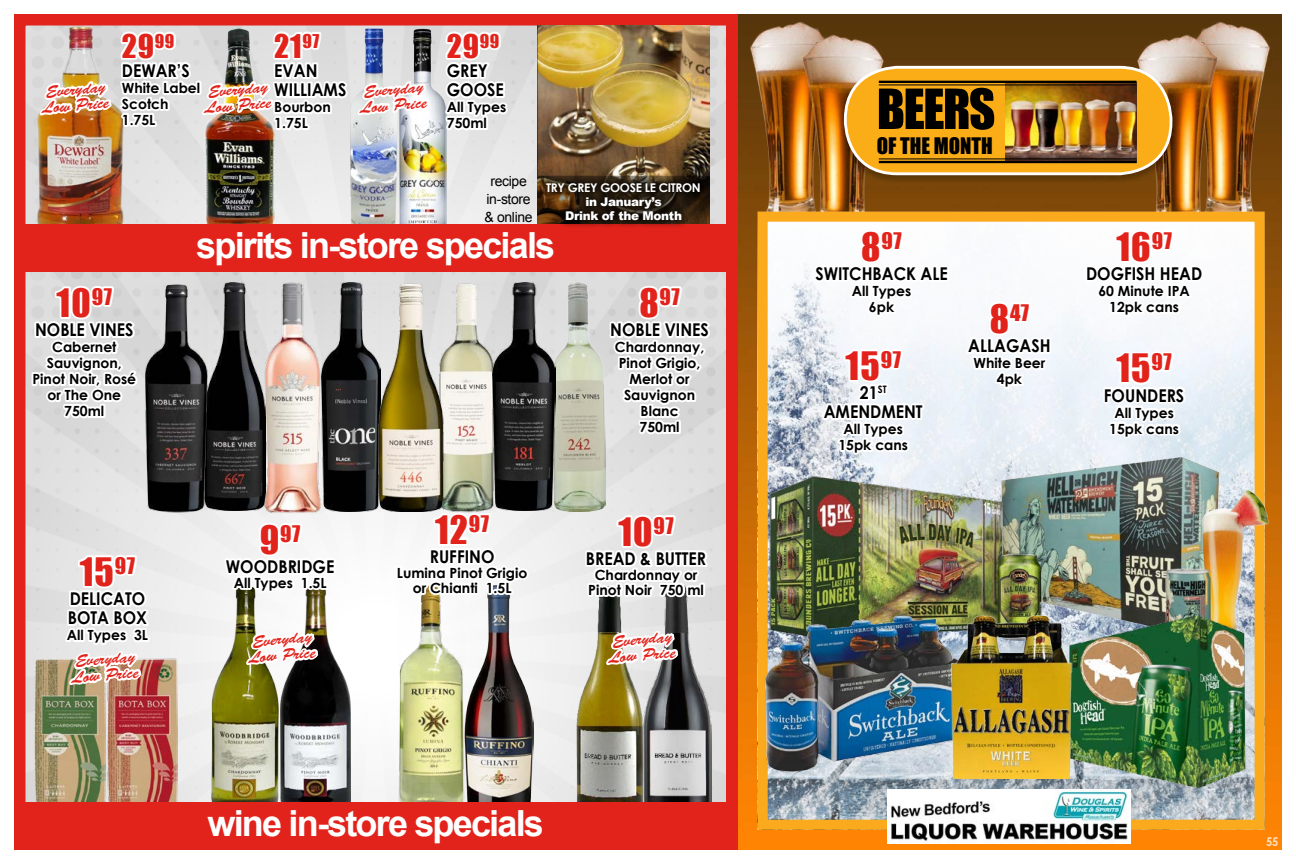
<style>
.page{position:relative;width:1296px;height:864px;background:#fff}
.page>*{position:absolute;margin:0;border:0;box-sizing:border-box;transform-origin:0 0}
.t1{font:51.1px "Impact";letter-spacing:-.03em;color:#000}
.t2{font:700 36px "Arial";letter-spacing:-.05em;color:#fff}
.t3{font:36px "Impact";letter-spacing:.03em;color:#e2231b}
.t4{font:30px "Impact";color:#e2231b}
.t5{font:21px "Impact";letter-spacing:.03em;color:#e2231b}
.t6{font:20.9px "Impact";color:#000}
.t7{font:700 17.6px/19.2px "Century Gothic";color:#000;scale:.91 1}
.t8{font:16px/16px "Brush Script Std";color:#e2231b;text-align:center}
.t9{font:700 14px/16px "Century Gothic";color:#000;text-align:center}
.t10{font:14px/18px "Arial";letter-spacing:-.025em;color:#000;text-align:center}
.t11{font:700 12.1px "Century Gothic";color:#fff;scale:.91 1}
.t12{font:900 12px/14px "Arial";letter-spacing:-.025em;color:#fff;text-align:center}
.t13{font:700 12px "Century Gothic";letter-spacing:-.025em;color:#fff}
.s1{font-size:36px}
</style>
<div class="page">
<img style="left:738px;top:15px;width:543px;height:834px">
<img style="left:744px;top:16px;width:96px;height:216px">
<img style="left:799px;top:28px;width:84px;height:184px">
<img style="left:1181px;top:16px;width:96px;height:216px">
<img style="left:1138px;top:28px;width:84px;height:184px">
<img style="left:27px;top:27px;width:698px;height:198px">
<div style="left:14px;top:14px;width:724px;height:266px;border:12px solid #e2231b"></div>
<img style="left:27px;top:272px;width:698px;height:531px">
<div style="left:14px;top:252px;width:724px;height:598px;border:12px solid #e2231b"></div>
<img style="left:769px;top:223px;width:485px;height:596px">
<div style="left:758px;top:212px;width:507px;height:618px;border:10px solid #fbaa1e"></div>
<div style="left:839px;top:66px;width:338px;height:118px;background:#000;opacity:.25"></div>
<div style="left:845px;top:67px;width:326px;height:107px;background:#fbad18;border-radius:52px"></div>
<div style="left:844px;top:66px;width:328px;height:109px;border:3px solid #fff;border-radius:52px"></div>
<img style="left:1005px;top:83px;width:132px;height:78px">
<hr style="left:879px;top:81px;width:258px;height:2px;background:#000">
<hr style="left:879px;top:85px;width:258px;height:1px;background:#000">
<hr style="left:879px;top:161px;width:258px;height:2px;background:#000">
<hr style="left:879px;top:159px;width:258px;height:1px;background:#000">
<img style="left:645px;top:606px;width:67px;height:197px">
<img style="left:209px;top:586px;width:142px;height:217px">
<img style="left:465px;top:586px;width:69px;height:217px">
<img style="left:154px;top:659px;width:24px;height:144px">
<img style="left:35px;top:658px;width:27px;height:145px">
<img style="left:398px;top:604px;width:67px;height:199px">
<img style="left:575px;top:586px;width:70px;height:217px">
<img style="left:433px;top:28px;width:13px;height:197px">
<div style="left:529px;top:17px;width:189px;height:208px;background:#000;opacity:.4"></div>
<div style="left:14px;top:225px;width:724px;height:47px;background:#e2231b"></div>
<div style="left:14px;top:803px;width:724px;height:47px;background:#e2231b"></div>
<div style="left:538px;top:174px;width:170px;height:54px;background:#000;opacity:.6"></div>
<svg style="left:442px;top:24px;width:69px;height:110px"></svg>
<svg style="left:1083px;top:224px;width:123px;height:95px"></svg>
<svg style="left:811px;top:224px;width:140px;height:95px"></svg>
<svg style="left:1101px;top:345px;width:88px;height:95px"></svg>
<svg style="left:819px;top:343px;width:107px;height:114px"></svg>
<svg style="left:964px;top:277px;width:89px;height:114px"></svg>
<img style="left:207px;top:422px;width:56px;height:89px">
<img style="left:323px;top:422px;width:55px;height:90px">
<img style="left:145px;top:422px;width:62px;height:91px">
<img style="left:263px;top:422px;width:60px;height:92px">
<img style="left:443px;top:282px;width:50px;height:225px">
<img style="left:493px;top:282px;width:112px;height:229px">
<img style="left:378px;top:282px;width:65px;height:230px">
<svg style="left:608px;top:280px;width:105px;height:158px"></svg>
<img style="left:30px;top:24px;width:403px;height:398px">
<div style="left:100px;top:404px;width:6px;height:14px;border:4px solid #fff"></div>
<svg style="left:221px;top:517px;width:117px;height:78px"></svg>
<svg style="left:394px;top:507px;width:138px;height:97px"></svg>
<svg style="left:583px;top:509px;width:129px;height:97px"></svg>
<img style="left:1002px;top:456px;width:217px;height:157px">
<img style="left:1165px;top:485px;width:106px;height:172px">
<img style="left:769px;top:476px;width:273px;height:138px">
<img style="left:1066px;top:611px;width:185px;height:180px">
<img style="left:765px;top:614px;width:183px;height:157px">
<img style="left:948px;top:613px;width:124px;height:165px">
<svg style="left:603px;top:628px;width:78px;height:175px"></svg>
<img style="left:243px;top:628px;width:78px;height:175px">
<img style="left:62px;top:549px;width:92px;height:254px">
<img style="left:887px;top:789px;width:244px;height:54px">
<p class="t8" style="left:40px;top:84px;width:68px;rotate:-5deg">Everyday<br>Low Price</p>
<h3 class="t4" style="left:122px;top:23px;width:54px">29<sup>99</sup></h3>
<p class="t7" style="left:122px;top:60px;width:76px">DEWAR’S</p>
<p class="t9" style="left:122px;top:79px;width:80px;text-align:left">White Label<br>Scotch<br>1.75L</p>
<h3 class="t4" style="left:274px;top:23px;width:47px">21<sup>97</sup></h3>
<p class="t7" style="left:274px;top:60px;width:81px">EVAN<br>WILLIAMS</p>
<p class="t9" style="left:274px;top:98px;width:58px;text-align:left">Bourbon<br>1.75L</p>
<p class="t8" style="left:202px;top:84px;width:68px;rotate:-5deg">Everyday<br>Low Price</p>
<p class="t8" style="left:358px;top:84px;width:68px;rotate:-5deg">Everyday<br>Low Price</p>
<h3 class="t4" style="left:447px;top:23px;width:54px">29<sup>99</sup></h3>
<p class="t7" style="left:447px;top:60px;width:64px">GREY<br>GOOSE</p>
<p class="t9" style="left:447px;top:98px;width:61px;text-align:left">All Types<br>750ml</p>
<p class="t10" style="left:485px;top:172px;width:50px">recipe in-store &amp; online</p>
<h2 class="t2" style="left:196px;top:222px;width:360px">spirits in-store specials</h2>
<p class="t13" style="left:546px;top:178px;width:156px">TRY GREY GOOSE LE CITRON</p>
<p class="t12" style="left:565px;top:194px;width:118px">in January’s<br>Drink of the Month</p>
<h2 class="t3" style="left:57px;top:275px;width:57px">10<sup>97</sup></h2>
<p class="t7" style="left:35px;top:319px;width:110px">NOBLE VINES</p>
<p class="t9" style="left:32px;top:338px;width:105px">Cabernet<br>Sauvignon,<br>Pinot Noir, Rosé or The One<br>750ml</p>
<h3 class="t5" style="left:260px;top:517px;width:42px"><span class="s1">9</span>97</h3>
<p class="t7" style="left:226px;top:556px;width:121px">WOODBRIDGE</p>
<p class="t9" style="left:234px;top:574px;width:94px">All Types 1.5L</p>
<h2 class="t3" style="left:80px;top:544px;width:57px">15<sup>97</sup></h2>
<p class="t7" style="left:68px;top:588px;width:89px">DELICATO<br>BOTA BOX</p>
<p class="t9" style="left:67px;top:626px;width:83px">All Types 3L</p>
<p class="t8" style="left:252px;top:634px;width:61px;rotate:-5deg">Everyday</p>
<p class="t8" style="left:75px;top:654px;width:61px;rotate:-5deg">Everyday</p>
<p class="t8" style="left:248px;top:650px;width:68px;rotate:-5deg">Low Price</p>
<p class="t8" style="left:71px;top:670px;width:68px;rotate:-5deg">Low Price</p>
<h2 class="t3" style="left:435px;top:502px;width:56px">12<sup>97</sup></h2>
<p class="t7" style="left:430px;top:546px;width:73px">RUFFINO</p>
<p class="t9" style="left:397px;top:565px;width:132px;line-height:15px">Lumina Pinot Grigio or Chianti 1.5L</p>
<h3 class="t5" style="left:639px;top:280px;width:42px"><span class="s1">8</span>97</h3>
<p class="t7" style="left:610px;top:319px;width:110px">NOBLE VINES</p>
<p class="t9" style="left:615px;top:338px;width:91px">Chardonnay,<br>Pinot Grigio,<br>Merlot or<br>Sauvignon<br>Blanc<br>750ml</p>
<h2 class="t3" style="left:618px;top:504px;width:57px">10<sup>97</sup></h2>
<p class="t7" style="left:586px;top:548px;width:134px">BREAD &amp; BUTTER</p>
<p class="t9" style="left:588px;top:567px;width:117px;line-height:15px">Chardonnay or<br>Pinot Noir 750 ml</p>
<p class="t8" style="left:607px;top:634px;width:68px;rotate:-5deg">Everyday<br>Low Price</p>
<h2 class="t2" style="left:208px;top:800px;width:338px">wine in-store specials</h2>
<h1 class="t1" style="left:877px;top:69px;width:120px">BEERS</h1>
<h3 class="t6" style="left:877px;top:130px;width:118px">OF THE MONTH</h3>
<h3 class="t5" style="left:861px;top:224px;width:42px"><span class="s1">8</span>97</h3>
<p class="t7" style="left:815px;top:263px;width:147px">SWITCHBACK ALE</p>
<p class="t9" style="left:852px;top:282px;width:61px">All Types<br>6pk</p>
<h2 class="t3" style="left:846px;top:337px;width:57px">15<sup>97</sup></h2>
<p class="t7" style="left:824px;top:382px;width:110px;text-align:center">21<sup>ST<br></sup>AMENDMENT</p>
<p class="t9" style="left:838px;top:420px;width:71px">All Types<br>15pk cans</p>
<h3 class="t5" style="left:990px;top:296px;width:41px"><span class="s1">8</span>47</h3>
<p class="t7" style="left:968px;top:335px;width:92px">ALLAGASH</p>
<p class="t9" style="left:973px;top:354px;width:73px">White Beer<br>4pk</p>
<h2 class="t3" style="left:1116px;top:219px;width:57px">16<sup>97</sup></h2>
<p class="t7" style="left:1086px;top:263px;width:129px">DOGFISH HEAD</p>
<p class="t9" style="left:1098px;top:282px;width:93px">60 Minute IPA<br>12pk cans</p>
<h2 class="t3" style="left:1116px;top:340px;width:57px">15<sup>97</sup></h2>
<p class="t7" style="left:1104px;top:385px;width:90px">FOUNDERS</p>
<p class="t9" style="left:1109px;top:404px;width:71px">All Types<br>15pk cans</p>
<p class="t11" style="left:1266px;top:833px;width:15px">55</p>
</div>
